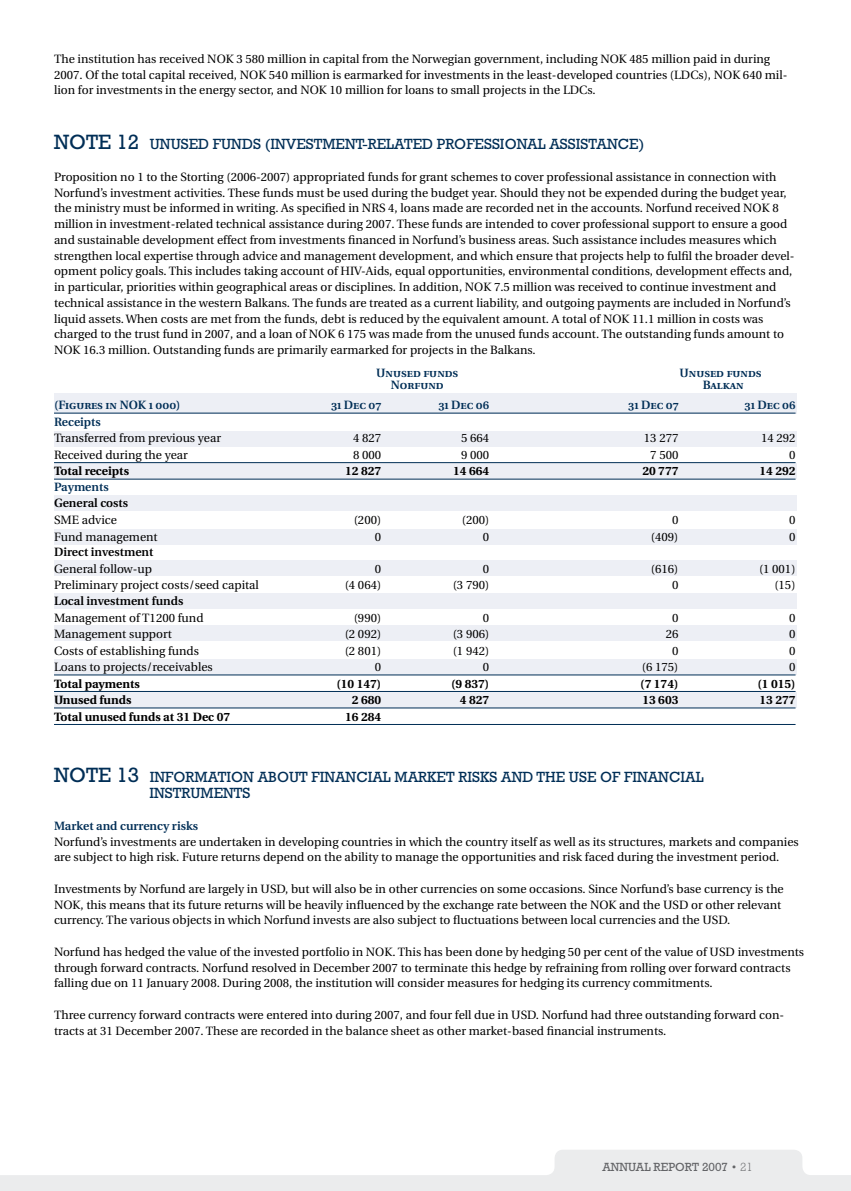
<style>
.page{position:relative;width:851px;height:1191px;background:#fff}
.page>*{position:absolute;margin:0;border:0;box-sizing:border-box;transform-origin:0 0}
.t1{font:15px/16.5px "Rockwell";color:#002e56}
.t2{font:12px/15.8px "Utopia";color:#000}
.t3{font:700 12px "Utopia";color:#000}
.t4{font:12px "Utopia Semibold SC";color:#002e56}
.t5{font:600 12px "Utopia";color:#000}
.t6{font:600 12px "Utopia";color:#002e56}
.t7{font:12px "Rockwell";color:#636467}
.s1{font-size:21px}
.s2{font-weight:300}
</style>
<div class="page">
<svg style="left:0;top:1150px;width:850px;height:41px"></svg>
<div style="left:54px;top:463px;width:742px;height:16px;background:#edeff5"></div>
<div style="left:54px;top:593px;width:742px;height:15px;background:#edeff5"></div>
<div style="left:54px;top:393px;width:742px;height:20px;background:#edeff5"></div>
<div style="left:54px;top:495px;width:742px;height:16px;background:#edeff5"></div>
<div style="left:54px;top:625px;width:742px;height:16px;background:#edeff5"></div>
<div style="left:54px;top:529px;width:742px;height:16px;background:#edeff5"></div>
<div style="left:54px;top:659px;width:742px;height:16px;background:#edeff5"></div>
<div style="left:54px;top:431px;width:742px;height:16px;background:#edeff5"></div>
<div style="left:54px;top:560px;width:742px;height:16px;background:#edeff5"></div>
<div style="left:54px;top:692px;width:742px;height:16px;background:#edeff5"></div>
<hr style="left:54px;top:413px;width:741px;height:1px;background:#002e56">
<hr style="left:54px;top:462px;width:741px;height:1px;background:#002e56">
<hr style="left:54px;top:479px;width:741px;height:1px;background:#002e56">
<hr style="left:54px;top:674px;width:741px;height:1px;background:#002e56">
<hr style="left:54px;top:691px;width:741px;height:1px;background:#002e56">
<hr style="left:54px;top:707px;width:741px;height:1px;background:#002e56">
<hr style="left:54px;top:724px;width:741px;height:1px;background:#002e56">
<p class="t2" style="left:54px;top:51px;width:734px">The institution has received NOK 3 580 million in capital from the Norwegian government, including NOK 485 million paid in during<br>2007. Of the total capital received, NOK 540 million is earmarked for investments in the least-developed countries (LDCs), NOK 640 mil&shy;lion for investments in the energy sector, and NOK 10 million for loans to small projects in the LDCs.</p>
<p class="t1" style="left:54px;top:136px;width:591px"><span class="s1">NOTE 12</span> UNUSED FUNDS (INVESTMENT-RELATED PROFESSIONAL ASSISTANCE)</p>
<p class="t2" style="left:54px;top:169px;width:742px">Proposition no 1 to the Storting (2006-2007) appropriated funds for grant schemes to cover professional assistance in connection with Norfund’s investment activities. These funds must be used during the budget year. Should they not be expended during the budget year, the ministry must be informed in writing. As specified in NRS 4, loans made are recorded net in the accounts. Norfund received NOK 8 million in investment-related technical assistance during 2007. These funds are intended to cover professional support to ensure a good and sustainable development effect from investments financed in Norfund’s business areas. Such assistance includes measures which strengthen local expertise through advice and management development, and which ensure that projects help to fulfil the broader devel&shy;opment policy goals. This includes taking account of HIV-Aids, equal opportunities, environmental conditions, development effects and, in particular, priorities within geographical areas or disciplines. In addition, NOK 7.5 million was received to continue investment and technical assistance in the western Balkans. The funds are treated as a current liability, and outgoing payments are included in Norfund’s liquid assets. When costs are met from the funds, debt is reduced by the equivalent amount. A total of NOK 11.1 million in costs was charged to the trust fund in 2007, and a loan of NOK 6 175 was made from the unused funds account. The outstanding funds amount to NOK 16.3 million. Outstanding funds are primarily earmarked for projects in the Balkans.</p>
<p class="t4" style="left:376px;top:366px;width:84px">Unused funds</p>
<p class="t4" style="left:679px;top:366px;width:84px">Unused funds</p>
<p class="t4" style="left:391px;top:378px;width:54px">Norfund</p>
<p class="t4" style="left:702px;top:378px;width:42px">Balkan</p>
<p class="t4" style="left:54px;top:398px;width:128px">(Figures in NOK 1 000)</p>
<p class="t4" style="left:331px;top:398px;width:52px">31 Dec 07</p>
<p class="t4" style="left:438px;top:398px;width:52px">31 Dec 06</p>
<p class="t4" style="left:628px;top:398px;width:52px">31 Dec 07</p>
<p class="t4" style="left:744px;top:398px;width:52px">31 Dec 06</p>
<p class="t6" style="left:54px;top:415px;width:48px">Receipts</p>
<p class="t2" style="left:54px;top:430px;width:168px">Transferred from previous year</p>
<p class="t2" style="left:353px;top:430px;width:30px">4 827</p>
<p class="t2" style="left:461px;top:430px;width:30px">5 664</p>
<p class="t2" style="left:644px;top:430px;width:36px">13 277</p>
<p class="t2" style="left:760px;top:430px;width:36px">14 292</p>
<p class="t2" style="left:54px;top:447px;width:135px">Received during the year</p>
<p class="t2" style="left:353px;top:447px;width:30px">8 000</p>
<p class="t2" style="left:461px;top:447px;width:30px">9 000</p>
<p class="t2" style="left:650px;top:447px;width:30px">7 500</p>
<p class="t2" style="left:789px;top:447px;width:8px">0</p>
<p class="t3" style="left:54px;top:464px;width:77px">Total receipts</p>
<p class="t3" style="left:345px;top:464px;width:38px">12 827</p>
<p class="t3" style="left:453px;top:464px;width:38px">14 664</p>
<p class="t3" style="left:642px;top:464px;width:38px">20 777</p>
<p class="t3" style="left:759px;top:464px;width:38px">14 292</p>
<p class="t6" style="left:54px;top:480px;width:56px">Payments</p>
<p class="t5" style="left:54px;top:496px;width:76px">General costs</p>
<p class="t2" style="left:54px;top:512px;width:64px">SME advice</p>
<p class="t2" style="left:354px;top:512px;width:29px">(200)</p>
<p class="t2" style="left:462px;top:512px;width:29px">(200)</p>
<p class="t2" style="left:672px;top:512px;width:8px">0</p>
<p class="t2" style="left:789px;top:512px;width:8px">0</p>
<p class="t2" style="left:54px;top:529px;width:105px">Fund management</p>
<p class="t2" style="left:375px;top:529px;width:8px">0</p>
<p class="t2" style="left:483px;top:529px;width:8px">0</p>
<p class="t2" style="left:651px;top:529px;width:29px">(409)</p>
<p class="t2" style="left:789px;top:529px;width:8px">0</p>
<p class="t5" style="left:54px;top:545px;width:101px">Direct investment</p>
<p class="t2" style="left:54px;top:561px;width:100px">General follow-up</p>
<p class="t2" style="left:375px;top:561px;width:8px">0</p>
<p class="t2" style="left:483px;top:561px;width:8px">0</p>
<p class="t2" style="left:651px;top:561px;width:29px">(616)</p>
<p class="t2" style="left:758px;top:561px;width:38px">(1 001)</p>
<p class="t2" style="left:54px;top:577px;width:206px">Preliminary project costs/seed capital</p>
<p class="t2" style="left:344px;top:577px;width:38px">(4 064)</p>
<p class="t2" style="left:452px;top:577px;width:38px">(3 790)</p>
<p class="t2" style="left:672px;top:577px;width:8px">0</p>
<p class="t2" style="left:774px;top:577px;width:23px">(15)</p>
<p class="t5" style="left:54px;top:594px;width:131px">Local investment funds</p>
<p class="t2" style="left:54px;top:610px;width:151px">Management of T1200 fund</p>
<p class="t2" style="left:354px;top:610px;width:29px">(990)</p>
<p class="t2" style="left:483px;top:610px;width:8px">0</p>
<p class="t2" style="left:672px;top:610px;width:8px">0</p>
<p class="t2" style="left:789px;top:610px;width:8px">0</p>
<p class="t2" style="left:54px;top:626px;width:119px">Management support</p>
<p class="t2" style="left:344px;top:626px;width:38px">(2 092)</p>
<p class="t2" style="left:452px;top:626px;width:38px">(3 906)</p>
<p class="t2" style="left:665px;top:626px;width:14px">26</p>
<p class="t2" style="left:789px;top:626px;width:8px">0</p>
<p class="t2" style="left:54px;top:643px;width:146px">Costs of establishing funds</p>
<p class="t2" style="left:344px;top:643px;width:38px">(2 801)</p>
<p class="t2" style="left:452px;top:643px;width:38px">(1 942)</p>
<p class="t2" style="left:672px;top:643px;width:8px">0</p>
<p class="t2" style="left:789px;top:643px;width:8px">0</p>
<p class="t2" style="left:54px;top:659px;width:160px">Loans to projects/receivables</p>
<p class="t2" style="left:375px;top:659px;width:8px">0</p>
<p class="t2" style="left:483px;top:659px;width:8px">0</p>
<p class="t2" style="left:641px;top:659px;width:38px">(6 175)</p>
<p class="t2" style="left:789px;top:659px;width:8px">0</p>
<p class="t3" style="left:54px;top:676px;width:87px">Total payments</p>
<p class="t3" style="left:336px;top:676px;width:46px">(10 147)</p>
<p class="t3" style="left:451px;top:676px;width:40px">(9 837)</p>
<p class="t3" style="left:640px;top:676px;width:40px">(7 174)</p>
<p class="t3" style="left:757px;top:676px;width:40px">(1 015)</p>
<p class="t3" style="left:54px;top:693px;width:79px">Unused funds</p>
<p class="t3" style="left:352px;top:693px;width:31px">2 680</p>
<p class="t3" style="left:460px;top:693px;width:31px">4 827</p>
<p class="t3" style="left:642px;top:693px;width:38px">13 603</p>
<p class="t3" style="left:759px;top:693px;width:38px">13 277</p>
<p class="t3" style="left:54px;top:709px;width:178px">Total unused funds at 31 Dec 07</p>
<p class="t3" style="left:345px;top:709px;width:38px">16 284</p>
<p class="t1" style="left:149px;top:768px;width:555px;text-indent:-95px"><span class="s1">NOTE 13</span> INFORMATION ABOUT FINANCIAL MARKET RISKS AND THE USE OF FINANCIAL<br>INSTRUMENTS</p>
<p class="t6" style="left:54px;top:819px;width:146px">Market and currency risks</p>
<p class="t2" style="left:54px;top:834px;width:746px">Norfund’s investments are undertaken in developing countries in which the country itself as well as its structures, markets and companies are subject to high risk. Future returns depend on the ability to manage the opportunities and risk faced during the investment period.</p>
<p class="t2" style="left:54px;top:881px;width:731px">Investments by Norfund are largely in USD, but will also be in other currencies on some occasions. Since Norfund’s base currency is the<br>NOK, this means that its future returns will be heavily influenced by the exchange rate between the NOK and the USD or other relevant currency. The various objects in which Norfund invests are also subject to fluctuations between local currencies and the USD.</p>
<p class="t2" style="left:54px;top:944px;width:751px">Norfund has hedged the value of the invested portfolio in NOK. This has been done by hedging 50 per cent of the value of USD investments through forward contracts. Norfund resolved in December 2007 to terminate this hedge by refraining from rolling over forward contracts falling due on 11 January 2008. During 2008, the institution will consider measures for hedging its currency commitments.</p>
<p class="t2" style="left:54px;top:1007px;width:731px">Three currency forward contracts were entered into during 2007, and four fell due in USD. Norfund had three outstanding forward con&shy;tracts at 31 December 2007. These are recorded in the balance sheet as other market-based financial instruments.</p>
<p class="t7" style="left:602px;top:1159px;width:18px">ANNU</p>
<p class="t7" style="left:636px;top:1159px;width:27px">AL REPORT</p>
<p class="t7" style="left:702px;top:1159px;width:52px">2007 <span class="s2">• 21</span></p>
</div>
